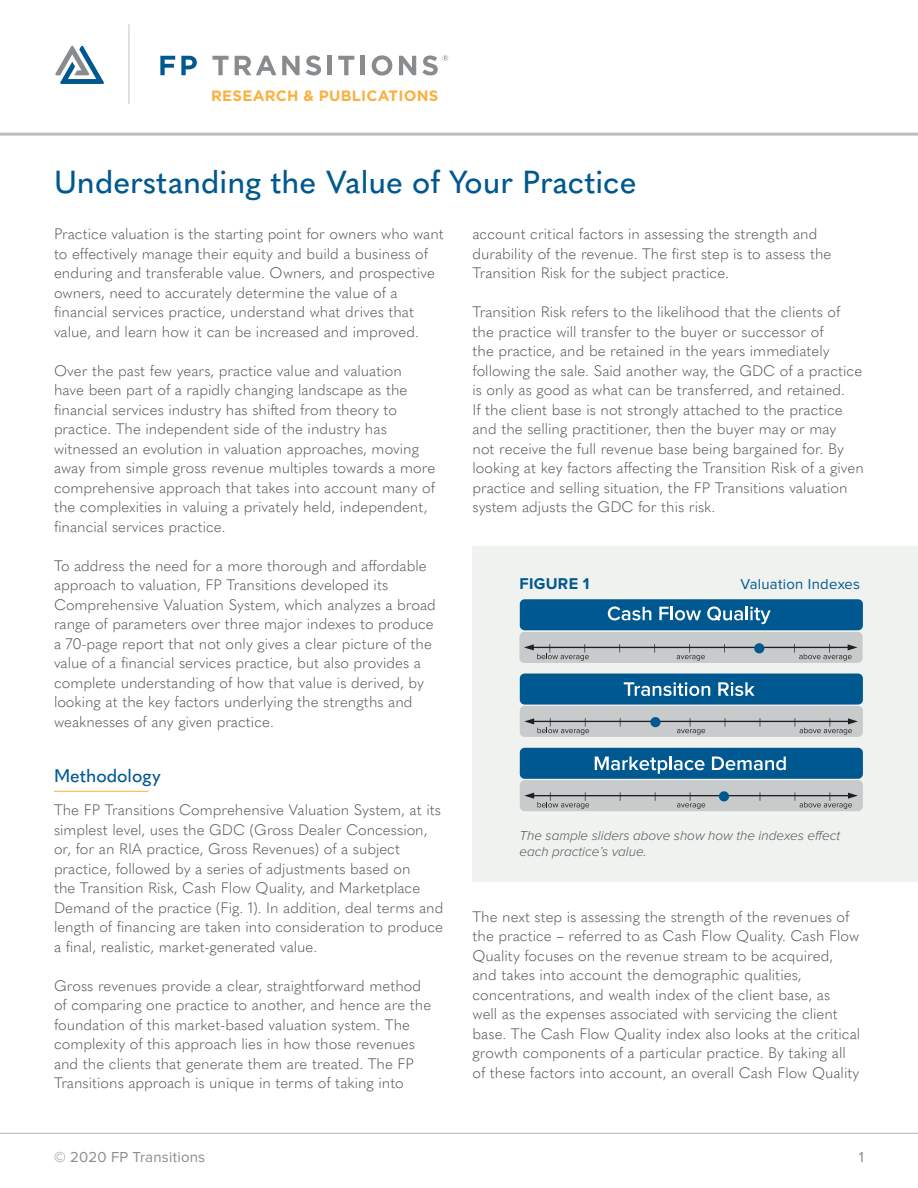
<style>
.page{position:relative;width:918px;height:1188px;background:#fff}
.page>*{position:absolute;margin:0;border:0;box-sizing:border-box;transform-origin:0 0}
.Heading_1{font:500 31.5px "Quasimoda";color:#005890}
.Heading_2{font:500 18px "Quasimoda";color:#005890}
.FIGURE{font:700 16.2px "Proxima Nova";letter-spacing:.02em;color:#005890}
.Copy{font:300 15px/19.5px "Quasimoda";color:#54585a}
.t1{font:700 15px "Gotham";letter-spacing:.015em;color:#fbb03f}
.t2{font:15px "Proxima Nova";letter-spacing:.015em;color:#888c8f}
.Caption_heading{font:14.85px "Proxima Nova";letter-spacing:.02em;color:#005890}
.t3{font:italic 300 13.5px/16.2px "Proxima Nova";color:#54585a}
</style>
<div class="page">
<svg style="left:160px;top:56px;width:15px;height:19px"></svg>
<svg style="left:181px;top:56px;width:16px;height:19px"></svg>
<svg style="left:212px;top:56px;width:17px;height:19px"></svg>
<svg style="left:235px;top:56px;width:41px;height:19px"></svg>
<svg style="left:282px;top:56px;width:18px;height:19px"></svg>
<svg style="left:306px;top:55px;width:15px;height:20px"></svg>
<hr style="left:328px;top:56px;width:4px;height:19px;background:#888c8f">
<svg style="left:338px;top:56px;width:16px;height:19px"></svg>
<hr style="left:361px;top:56px;width:4px;height:19px;background:#888c8f">
<svg style="left:372px;top:55px;width:20px;height:21px"></svg>
<svg style="left:399px;top:56px;width:17px;height:19px"></svg>
<svg style="left:422px;top:55px;width:26px;height:20px"></svg>
<hr style="left:128px;top:25px;width:2px;height:79px;background:#d4d6d8">
<svg style="left:55px;top:46px;width:49px;height:38px"></svg>
<hr style="left:0;top:133px;width:918px;height:3px;background:#bbbec0">
<hr style="left:0;top:1133px;width:918px;height:1px;background:#bbbec0">
<hr style="left:54px;top:791px;width:94px;height:1px;background:#fbb03f">
<div style="left:472px;top:546px;width:446px;height:336px;background:#eff2ee"></div>
<div style="left:519px;top:632px;width:344px;height:31px;background:#c8cbcc;border-radius:5px"></div>
<div style="left:520px;top:599px;width:343px;height:31px;background:#005890;border-radius:5px"></div>
<svg style="left:608px;top:606px;width:43px;height:14px"></svg>
<svg style="left:659px;top:607px;width:42px;height:13px"></svg>
<svg style="left:707px;top:606px;width:64px;height:18px"></svg>
<div style="left:520px;top:674px;width:343px;height:31px;background:#005890;border-radius:5px"></div>
<svg style="left:624px;top:682px;width:86px;height:14px"></svg>
<svg style="left:718px;top:682px;width:37px;height:14px"></svg>
<div style="left:520px;top:748px;width:343px;height:31px;background:#005890;border-radius:5px"></div>
<svg style="left:595px;top:757px;width:110px;height:17px"></svg>
<svg style="left:712px;top:757px;width:74px;height:13px"></svg>
<hr style="left:532px;top:647px;width:319px;height:1px;background:#231f20">
<svg style="left:524px;top:644px;width:65px;height:17px"></svg>
<svg style="left:794px;top:644px;width:64px;height:17px"></svg>
<svg style="left:677px;top:644px;width:28px;height:17px"></svg>
<div style="left:754px;top:643px;width:10px;height:10px;background:#005890;border-radius:50%"></div>
<div style="left:520px;top:706px;width:343px;height:31px;background:#c8cbcc;border-radius:5px"></div>
<hr style="left:533px;top:721px;width:318px;height:1px;background:#231f20">
<svg style="left:524px;top:718px;width:65px;height:17px"></svg>
<svg style="left:795px;top:718px;width:63px;height:17px"></svg>
<svg style="left:677px;top:718px;width:28px;height:17px"></svg>
<div style="left:650px;top:717px;width:11px;height:10px;background:#005890;border-radius:50%"></div>
<div style="left:520px;top:780px;width:343px;height:31px;background:#c8cbcc;border-radius:5px"></div>
<hr style="left:533px;top:795px;width:318px;height:1px;background:#231f20">
<svg style="left:524px;top:792px;width:65px;height:17px"></svg>
<svg style="left:795px;top:792px;width:63px;height:17px"></svg>
<svg style="left:677px;top:792px;width:28px;height:17px"></svg>
<div style="left:719px;top:791px;width:10px;height:10px;background:#005890;border-radius:50%"></div>
<p class="t1" style="left:211px;top:87px;width:229px">RESEARCH &amp; PUBLICATIONS</p>
<p class="Heading_1" style="left:54px;top:158px;width:584px">Understanding the Value of Your Practice</p>
<p class="Copy" style="left:54px;top:223px;width:391px">Practice valuation is the starting point for owners who want to effectively manage their equity and build a business of enduring and transferable value. Owners, and prospective owners, need to accurately determine the value of a financial services practice, understand what drives that value, and learn how it can be increased and improved.</p>
<p class="Copy" style="left:54px;top:360px;width:383px">Over the past few years, practice value and valuation have been part of a rapidly changing landscape as the financial services industry has shifted from theory to practice. The independent side of the industry has witnessed an evolution in valuation approaches, moving away from simple gross revenue multiples towards a more comprehensive approach that takes into account many of the complexities in valuing a privately held, independent, financial services practice.</p>
<p class="Copy" style="left:54px;top:555px;width:383px">To address the need for a more thorough and affordable approach to valuation, FP Transitions developed its Comprehensive Valuation System, which analyzes a broad range of parameters over three major indexes to produce a 70-page report that not only gives a clear picture of the value of a financial services practice, but also provides a complete understanding of how that value is derived, by looking at the key factors underlying the strengths and weaknesses of any given practice.</p>
<p class="Heading_2" style="left:54px;top:762px;width:108px">Methodology</p>
<p class="Copy" style="left:54px;top:799px;width:391px">The FP Transitions Comprehensive Valuation System, at its simplest level, uses the GDC (Gross Dealer Concession, or, for an RIA practice, Gross Revenues) of a subject practice, followed by a series of adjustments based on<br>the Transition Risk, Cash Flow Quality, and Marketplace Demand of the practice (Fig. 1). In addition, deal terms and length of financing are taken into consideration to produce a final, realistic, market-generated value.</p>
<p class="Copy" style="left:54px;top:975px;width:379px">Gross revenues provide a clear, straightforward method of comparing one practice to another, and hence are the foundation of this market-based valuation system. The complexity of this approach lies in how those revenues and the clients that generate them are treated. The FP Transitions approach is unique in terms of taking into</p>
<p class="Copy" style="left:472px;top:223px;width:360px">account critical factors in assessing the strength and durability of the revenue. The first step is to assess the<br>Transition Risk for the subject practice.</p>
<p class="Copy" style="left:472px;top:301px;width:393px">Transition Risk refers to the likelihood that the clients of the practice will transfer to the buyer or successor of<br>the practice, and be retained in the years immediately following the sale. Said another way, the GDC of a practice is only as good as what can be transferred, and retained.<br>If the client base is not strongly attached to the practice and the selling practitioner, then the buyer may or may<br>not receive the full revenue base being bargained for. By looking at key factors affecting the Transition Risk of a given practice and selling situation, the FP Transitions valuation system adjusts the GDC for this risk.</p>
<p class="FIGURE" style="left:519px;top:575px;width:72px">FIGURE 1</p>
<p class="Caption_heading" style="left:741px;top:576px;width:121px">Valuation Indexes</p>
<p class="t3" style="left:519px;top:827px;width:322px">The sample sliders above show how the indexes effect each practice’s value.</p>
<p class="Copy" style="left:472px;top:906px;width:389px">The next step is assessing the strength of the revenues of the practice – referred to as Cash Flow Quality. Cash Flow Quality focuses on the revenue stream to be acquired, and takes into account the demographic qualities, concentrations, and wealth index of the client base, as<br>well as the expenses associated with servicing the client base. The Cash Flow Quality index also looks at the critical growth components of a particular practice. By taking all of these factors into account, an overall Cash Flow Quality</p>
<p class="t2" style="left:54px;top:1148px;width:153px">© 2020 FP Transitions</p>
<p class="t2" style="left:859px;top:1148px;width:7px">1</p>
</div>
